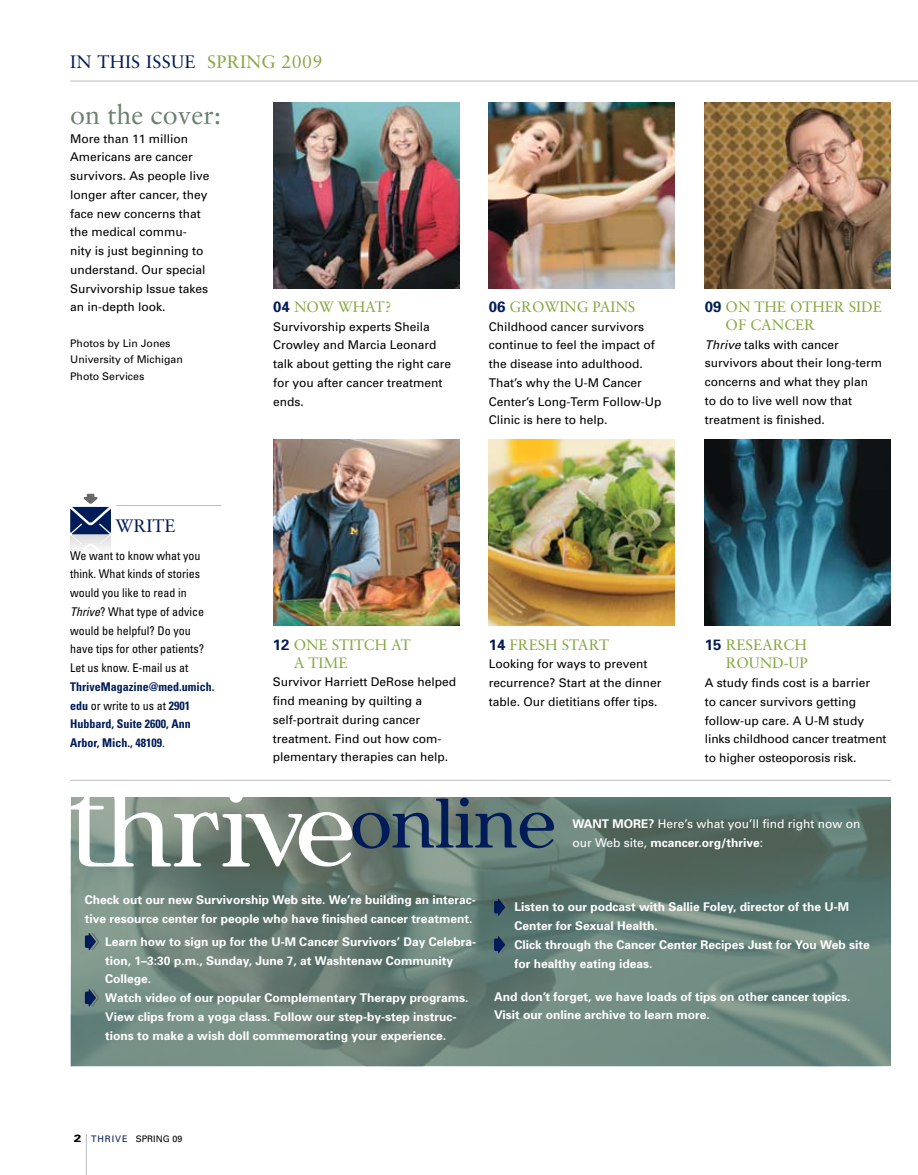
<style>
.page{position:relative;width:918px;height:1175px;background:#fff}
.page>*{position:absolute;margin:0;border:0;box-sizing:border-box;transform-origin:0 0}
.t1{font:300 73.35px "Appleyard";color:#001c58}
.t2{font:27px "Sabon";color:#6b816f}
.t3{font:18px "Sabon";letter-spacing:.015em;color:#001c58}
.t4{font:15px/18px "Sabon";letter-spacing:-.005em;color:#85a840}
.t5{font:15px/18px "Sabon";letter-spacing:.02em;color:#85a840}
.t6{font:12px/18.8px "Univers";color:#000}
.t7{font:700 12px/18.8px "Univers";color:#fff}
.t8{font:condensed 12px/18.8px "Univers";color:#000}
.t9{font:12px/18.8px "Univers";color:#fff}
.t10{font:10.5px/16.5px "Univers";color:#000}
.t11{font:9px "Univers";letter-spacing:.1em;color:#000}
.s1{color:#85a840}
.s2{font-family:"Univers";font-weight:700;color:#001c58}
.s3{font-style:italic}
.s4{font-weight:700;color:#001c58}
.s5{color:#001c58}
.s6{font-weight:700}
.s7{font-weight:900;font-size:10.5px}
</style>
<div class="page">
<img style="left:71px;top:797px;width:819px;height:269px">
<hr style="left:86px;top:1134px;width:1px;height:40px;background:#bcbdc0">
<hr style="left:70px;top:81px;width:848px;height:1px;background:#bcbdc0">
<img style="left:273px;top:102px;width:186px;height:186px">
<img style="left:705px;top:102px;width:186px;height:186px">
<img style="left:273px;top:439px;width:186px;height:186px">
<img style="left:705px;top:439px;width:186px;height:186px">
<hr style="left:70px;top:555px;width:41px;height:2px;background:#fbfcfc">
<hr style="left:70px;top:553px;width:41px;height:2px;background:#fafafa">
<hr style="left:70px;top:552px;width:41px;height:1px;background:#f8f8f8">
<hr style="left:70px;top:551px;width:41px;height:1px;background:#f7f8f7">
<hr style="left:70px;top:550px;width:41px;height:1px;background:#f6f5f5">
<hr style="left:70px;top:549px;width:41px;height:1px;background:#f5f5f4">
<hr style="left:70px;top:548px;width:41px;height:1px;background:#f4f3f3">
<hr style="left:70px;top:547px;width:41px;height:1px;background:#f2f2f2">
<hr style="left:70px;top:546px;width:41px;height:1px;background:#f1f0ef">
<hr style="left:70px;top:545px;width:41px;height:1px;background:#efefee">
<hr style="left:70px;top:544px;width:41px;height:1px;background:#edecec">
<hr style="left:70px;top:543px;width:41px;height:1px;background:#ebebea">
<hr style="left:70px;top:542px;width:41px;height:1px;background:#e9e8e8">
<hr style="left:70px;top:541px;width:41px;height:1px;background:#e7e7e6">
<hr style="left:70px;top:540px;width:41px;height:1px;background:#e4e4e4">
<hr style="left:70px;top:539px;width:41px;height:1px;background:#e2e2e2">
<hr style="left:70px;top:538px;width:41px;height:1px;background:#e0e0e0">
<hr style="left:70px;top:537px;width:41px;height:1px;background:#dedede">
<hr style="left:70px;top:536px;width:41px;height:1px;background:#dcdcdb">
<hr style="left:70px;top:535px;width:41px;height:1px;background:#dbdbda">
<hr style="left:70px;top:534px;width:41px;height:1px;background:#dadbda">
<svg style="left:70px;top:494px;width:41px;height:40px"></svg>
<hr style="left:116px;top:505px;width:105px;height:1px;background:#bcbdc0">
<hr style="left:70px;top:780px;width:821px;height:1px;background:#bcbdc0">
<img style="left:489px;top:439px;width:186px;height:186px">
<svg style="left:70px;top:797px;width:282px;height:69px"></svg>
<img style="left:489px;top:102px;width:186px;height:186px">
<svg style="left:85px;top:933px;width:14px;height:17px"></svg>
<svg style="left:85px;top:989px;width:14px;height:18px"></svg>
<svg style="left:494px;top:898px;width:14px;height:19px"></svg>
<svg style="left:494px;top:936px;width:14px;height:18px"></svg>
<p class="t3" style="left:70px;top:51px;width:254px">IN THIS ISSUE <span class="s1">SPRING 2009</span></p>
<p class="t2" style="left:70px;top:98px;width:153px">ON THE COVER:</p>
<p class="t6" style="left:70px;top:129px;width:141px">More than 11 million<br>Americans are cancer survivors. As people live longer after cancer, they face new concerns that the medical commu&shy;nity is just beginning to understand. Our special<br>Survivorship Issue takes an in-depth look.</p>
<p class="t10" style="left:70px;top:334px;width:114px">Photos by Lin Jones<br>University of Michigan<br>Photo Services</p>
<p class="t4" style="left:273px;top:297px;width:120px"><span class="s2">04</span> NOW WHAT?</p>
<p class="t6" style="left:273px;top:317px;width:180px">Survivorship experts Sheila<br>Crowley and Marcia Leonard talk about getting the right care for you after cancer treatment ends.</p>
<p class="t4" style="left:489px;top:297px;width:148px"><span class="s2">06</span> GROWING PAINS</p>
<p class="t6" style="left:489px;top:317px;width:174px">Childhood cancer survivors continue to feel the impact of the disease into adulthood.<br>That’s why the U-M Cancer<br>Center’s Long-Term Follow-Up<br>Clinic is here to help.</p>
<p class="t3" style="left:116px;top:515px;width:50px">WRITE</p>
<p class="t8" style="left:70px;top:545px;width:146px">We want to know what you think. What kinds of stories would you like to read in<br><span class="s3">Thrive</span>? What type of advice would be helpful? Do you have tips for other patients?<br>Let us know. E-mail us at<br><span class="s4">ThriveMagazine@med.umich. edu</span> or write to us at <span class="s4">2901<br>Hubbard, Suite 2600, Ann<br>Arbor, Mich., 48109</span><span class="s5">.</span></p>
<p class="t5" style="left:294px;top:635px;width:119px;text-indent:-21px"><span class="s2">12</span> ONE STITCH AT<br>ATIME</p>
<p class="t6" style="left:273px;top:672px;width:185px">Survivor Harriett DeRose helped find meaning by quilting a self-portrait during cancer treatment. Find out how com&shy;plementary therapies can help.</p>
<p class="t4" style="left:489px;top:635px;width:122px"><span class="s2">14</span> FRESH START</p>
<p class="t6" style="left:489px;top:654px;width:174px">Looking for ways to prevent recurrence? Start at the dinner table. Our dietitians offer tips.</p>
<p class="t4" style="left:726px;top:297px;width:158px;text-indent:-21px"><span class="s2">09</span> ON THE OTHER SIDE<br>OF CANCER</p>
<p class="t6" style="left:705px;top:335px;width:179px"><span class="s3">Thrive</span> talks with cancer survivors about their long-term concerns and what they plan to do to live well now that treatment is finished.</p>
<p class="t4" style="left:705px;top:635px;width:69px"><span class="s2">15</span> RESEARC</p>
<p class="t4" style="left:726px;top:635px;width:83px;line-height:18.8px;text-indent:69px">H<br>ROUND-UP</p>
<p class="t6" style="left:705px;top:673px;width:183px">A study finds cost is a barrier<br>to cancer survivors getting follow-up care. A U-M study links childhood cancer treatment to higher osteoporosis risk.</p>
<p class="t1" style="left:351px;top:781px;width:207px">online</p>
<p class="t7" style="left:572px;top:814px;width:21px">Want</p>
<p class="t7" style="left:613px;top:814px;width:10px">more</p>
<p class="t9" style="left:572px;top:814px;width:290px;text-indent:76px"><span class="s6">?</span> Here’s what you’ll find right now on our Web site, <span class="s6">mcancer.org/thrive</span>:</p>
<p class="t7" style="left:85px;top:889px;width:393px">Check out our new Survivorship Web site. We’re building an interac&shy;tive resource center for people who have finished cancer treatment.</p>
<p class="t7" style="left:105px;top:931px;width:372px">Learn how to sign up for the U-M Cancer Survivors’ Day Celebra&shy;tion, 1–3:30 p.m., Sunday, June 7, at Washtenaw Community College.<br>Watch video of our popular Complementary Therapy programs.<br>View clips from a yoga class. Follow our step-by-step instruc&shy;tions to make a wish doll commemorating your experience.</p>
<p class="t7" style="left:515px;top:897px;width:357px">Listen to our podcast with Sallie Foley, director of the U-M Center for Sexual Health.<br>Click through the Cancer Center Recipes Just for You Web site for healthy eating ideas.</p>
<p class="t7" style="left:494px;top:986px;width:358px">And don’t forget, we have loads of tips on other cancer topics.<br>Visit our online archive to learn more.</p>
<p class="t11" style="left:74px;top:1133px;width:110px"><span class="s7">2</span> <span class="s5">THRIVE</span> Spring 09</p>
</div>
